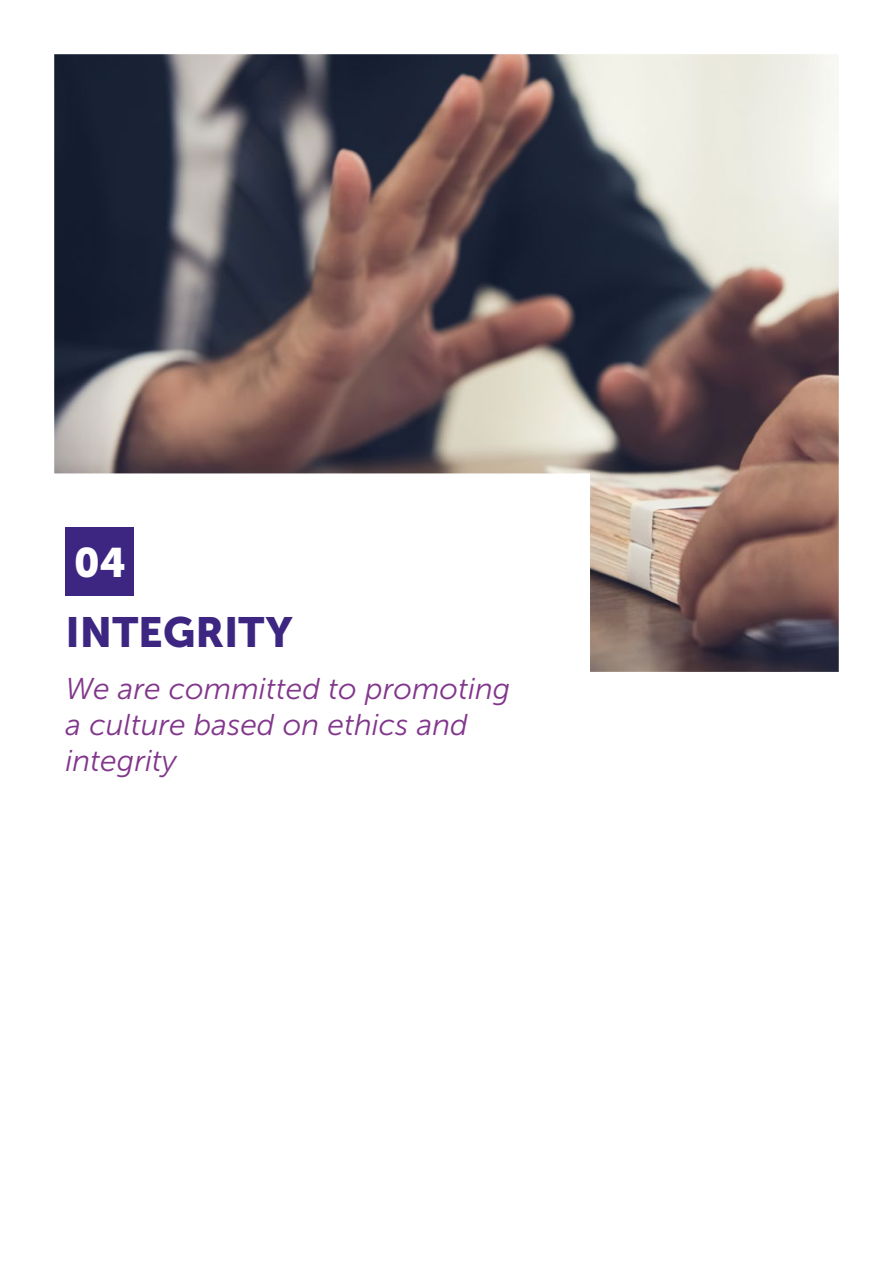
<style>
.page{position:relative;width:893px;height:1263px;background:#fff}
.page>*{position:absolute;margin:0;border:0;box-sizing:border-box;transform-origin:0 0}
.t1{font:42px "Museo Sans 900";color:#3d2682}
.t2{font:40.95px "Museo Sans 900";color:#fff}
.t3{font:italic 30px/36px "Museo Sans 300";color:#82368c}
</style>
<div class="page">
<img style="left:54px;top:54px;width:785px;height:618px">
<h2 class="t2" style="left:74px;top:540px;width:54px">04</h2>
<h1 class="t1" style="left:66px;top:608px;width:229px">INTEGRITY</h1>
<p class="t3" style="left:66px;top:671px;width:446px">We are committed to promoting a culture based on ethics and integrity</p>
</div>
